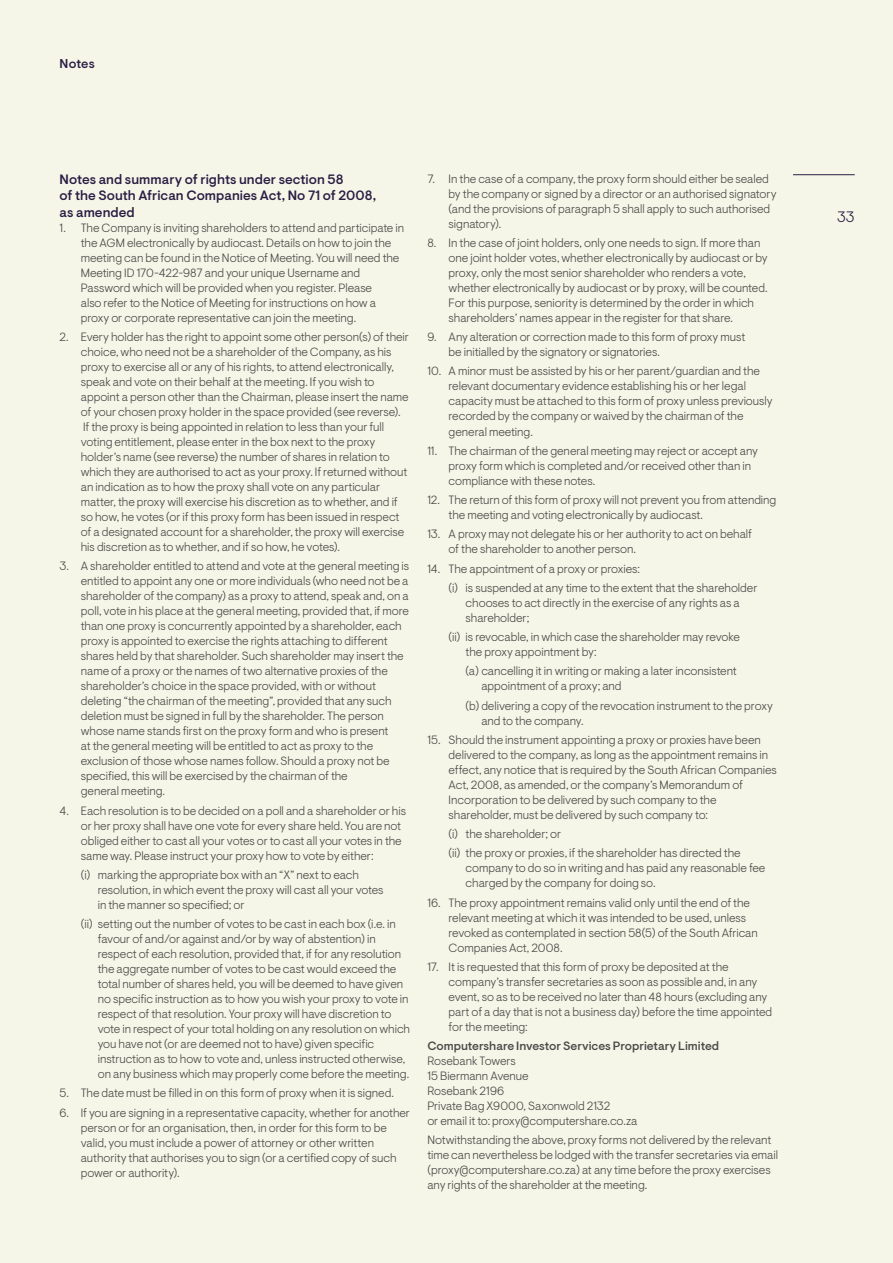
<style>
.page{position:relative;width:893px;height:1263px;background:#f6f6e8}
.page>*{position:absolute;margin:0;border:0;box-sizing:border-box;transform-origin:0 0}
.t1{font:300 15px "Ninety One Visuelt";color:#281d43}
.t2{font:500 13.5px/16.5px "Ninety One Visuelt";letter-spacing:.005em;color:#281d43}
.t3{font:500 12.75px "Ninety One Visuelt";letter-spacing:.01em;color:#281d43}
.t4{font:300 12px/15px "Ninety One Visuelt";letter-spacing:-.005em;color:#4a4a49}
.t5{font:500 12px "Ninety One Visuelt";color:#4a4a49}
</style>
<div class="page">
<hr style="left:793px;top:174px;width:62px;height:1px;background:#281d43">
<p class="t3" style="left:60px;top:57px;width:37px">Notes</p>
<p class="t2" style="left:60px;top:171px;width:318px">Notes and summary of rights under section 58<br>of the South African Companies Act, No 71 of 2008, as amended</p>
<p class="t4" style="left:81px;top:220px;width:325px;text-indent:-21px">1. The Company is inviting shareholders to attend and participate in the AGM electronically by audiocast. Details on how to join the meeting can be found in the Notice of Meeting. You will need the Meeting ID 170-422-987 and your unique Username and Password which will be provided when you register. Please<br>also refer to the Notice of Meeting for instructions on how a proxy or corporate representative can join the meeting.</p>
<p class="t4" style="left:81px;top:330px;width:330px;text-indent:-21px">2. Every holder has the right to appoint some other person(s) of their choice, who need not be a shareholder of the Company, as his proxy to exercise all or any of his rights, to attend electronically, speak and vote on their behalf at the meeting. If you wish to appoint a person other than the Chairman, please insert the name of your chosen proxy holder in the space provided (see reverse).<br>If the proxy is being appointed in relation to less than your full voting entitlement, please enter in the box next to the proxy holder’s name (see reverse) the number of shares in relation to which they are authorised to act as your proxy. If returned without an indication as to how the proxy shall vote on any particular matter, the proxy will exercise his discretion as to whether, and if so how, he votes (or if this proxy form has been issued in respect of a designated account for a shareholder, the proxy will exercise his discretion as to whether, and if so how, he votes).</p>
<p class="t4" style="left:81px;top:559px;width:330px;text-indent:-21px">3. A shareholder entitled to attend and vote at the general meeting is entitled to appoint any one or more individuals (who need not be a shareholder of the company) as a proxy to attend, speak and, on a poll, vote in his place at the general meeting, provided that, if more than one proxy is concurrently appointed by a shareholder, each proxy is appointed to exercise the rights attaching to different shares held by that shareholder. Such shareholder may insert the name of a proxy or the names of two alternative proxies of the shareholder’s choice in the space provided, with or without deleting “the chairman of the meeting”, provided that any such deletion must be signed in full by the shareholder. The person whose name stands first on the proxy form and who is present<br>at the general meeting will be entitled to act as proxy to the exclusion of those whose names follow. Should a proxy not be specified, this will be exercised by the chairman of the<br>general meeting.</p>
<p class="t4" style="left:81px;top:803px;width:327px;text-indent:-21px">4. Each resolution is to be decided on a poll and a shareholder or his or her proxy shall have one vote for every share held. You are not obliged either to cast all your votes or to cast all your votes in the same way. Please instruct your proxy how to vote by either:</p>
<p class="t4" style="left:98px;top:867px;width:287px;text-indent:-17px">(i) marking the appropriate box with an “X” next to each resolution, in which event the proxy will cast all your votes in the manner so specified; or</p>
<p class="t4" style="left:98px;top:917px;width:314px;text-indent:-17px">(ii) setting out the number of votes to be cast in each box (i.e. in favour of and/or against and/or by way of abstention) in respect of each resolution, provided that, if for any resolution the aggregate number of votes to be cast would exceed the total number of shares held, you will be deemed to have given no specific instruction as to how you wish your proxy to vote in respect of that resolution. Your proxy will have discretion to vote in respect of your total holding on any resolution on which you have not (or are deemed not to have) given specific instruction as to how to vote and, unless instructed otherwise, on any business which may properly come before the meeting.</p>
<p class="t4" style="left:60px;top:1086px;width:336px">5. The date must be filled in on this form of proxy when it is signed.</p>
<p class="t4" style="left:81px;top:1105px;width:331px;text-indent:-21px">6. If you are signing in a representative capacity, whether for another person or for an organisation, then, in order for this form to be valid, you must include a power of attorney or other written authority that authorises you to sign (or a certified copy of such power or authority).</p>
<p class="t4" style="left:449px;top:171px;width:329px;text-indent:-21px">7. In the case of a company, the proxy form should either be sealed by the company or signed by a director or an authorised signatory (and the provisions of paragraph 5 shall apply to such authorised signatory).</p>
<p class="t4" style="left:449px;top:235px;width:321px;text-indent:-21px">8. In the case of joint holders, only one needs to sign. If more than one joint holder votes, whether electronically by audiocast or by proxy, only the most senior shareholder who renders a vote, whether electronically by audiocast or by proxy, will be counted.<br>For this purpose, seniority is determined by the order in which shareholders’ names appear in the register for that share.</p>
<p class="t4" style="left:449px;top:330px;width:298px;text-indent:-21px">9. Any alteration or correction made to this form of proxy must be initialled by the signatory or signatories.</p>
<p class="t4" style="left:449px;top:364px;width:326px;text-indent:-21px">10. A minor must be assisted by his or her parent/guardian and the relevant documentary evidence establishing his or her legal capacity must be attached to this form of proxy unless previously recorded by the company or waived by the chairman of the general meeting.</p>
<p class="t4" style="left:449px;top:443px;width:311px;text-indent:-21px">11. The chairman of the general meeting may reject or accept any proxy form which is completed and/or received other than in compliance with these notes.</p>
<p class="t4" style="left:449px;top:492px;width:329px;text-indent:-21px">12. The return of this form of proxy will not prevent you from attending the meeting and voting electronically by audiocast.</p>
<p class="t4" style="left:449px;top:527px;width:305px;text-indent:-21px">13. A proxy may not delegate his or her authority to act on behalf of the shareholder to another person.</p>
<p class="t4" style="left:449px;top:559px;width:310px;line-height:19.2px;text-indent:-21px">14. The appointment of a proxy or proxies:<br>(i) is suspended at any time to the extent that the shareholder</p>
<p class="t4" style="left:466px;top:595px;width:276px">chooses to act directly in the exercise of any rights as a shareholder;</p>
<p class="t4" style="left:466px;top:629px;width:276px;text-indent:-17px">(ii) is revocable, in which case the shareholder may revoke the proxy appointment by:</p>
<p class="t4" style="left:481px;top:664px;width:257px;text-indent:-16px">(a) cancelling it in writing or making a later inconsistent appointment of a proxy; and</p>
<p class="t4" style="left:481px;top:698px;width:293px;text-indent:-16px">(b) delivering a copy of the revocation instrument to the proxy and to the company.</p>
<p class="t4" style="left:449px;top:732px;width:330px;text-indent:-21px">15. Should the instrument appointing a proxy or proxies have been delivered to the company, as long as the appointment remains in effect, any notice that is required by the South African Companies Act, 2008, as amended, or the company’s Memorandum of Incorporation to be delivered by such company to the shareholder, must be delivered by such company to:</p>
<p class="t4" style="left:449px;top:824px;width:294px;line-height:19.2px">(i) the shareholder; or<br>(ii) the proxy or proxies, if the shareholder has directed the</p>
<p class="t4" style="left:466px;top:861px;width:301px">company to do so in writing and has paid any reasonable fee charged by the company for doing so.</p>
<p class="t4" style="left:449px;top:895px;width:311px;text-indent:-21px">16. The proxy appointment remains valid only until the end of the relevant meeting at which it was intended to be used, unless revoked as contemplated in section 58(5) of the South African Companies Act, 2008.</p>
<p class="t4" style="left:449px;top:959px;width:325px;text-indent:-21px">17. It is requested that this form of proxy be deposited at the company’s transfer secretaries as soon as possible and, in any event, so as to be received no later than 48 hours (excluding any part of a day that is not a business day) before the time appointed for the meeting:</p>
<p class="t5" style="left:427px;top:1039px;width:293px">Computershare Investor Services Proprietary Limited</p>
<p class="t4" style="left:427px;top:1053px;width:212px">Rosebank Towers<br>15 Biermann Avenue<br>Rosebank 2196<br>Private Bag X9000, Saxonwold 2132<br>or email it to: proxy@computershare.co.za</p>
<p class="t4" style="left:427px;top:1133px;width:352px">Notwithstanding the above, proxy forms not delivered by the relevant time can nevertheless be lodged with the transfer secretaries via email (proxy@computershare.co.za) at any time before the proxy exercises any rights of the shareholder at the meeting.</p>
<p class="t1" style="left:837px;top:208px;width:19px">33</p>
</div>
